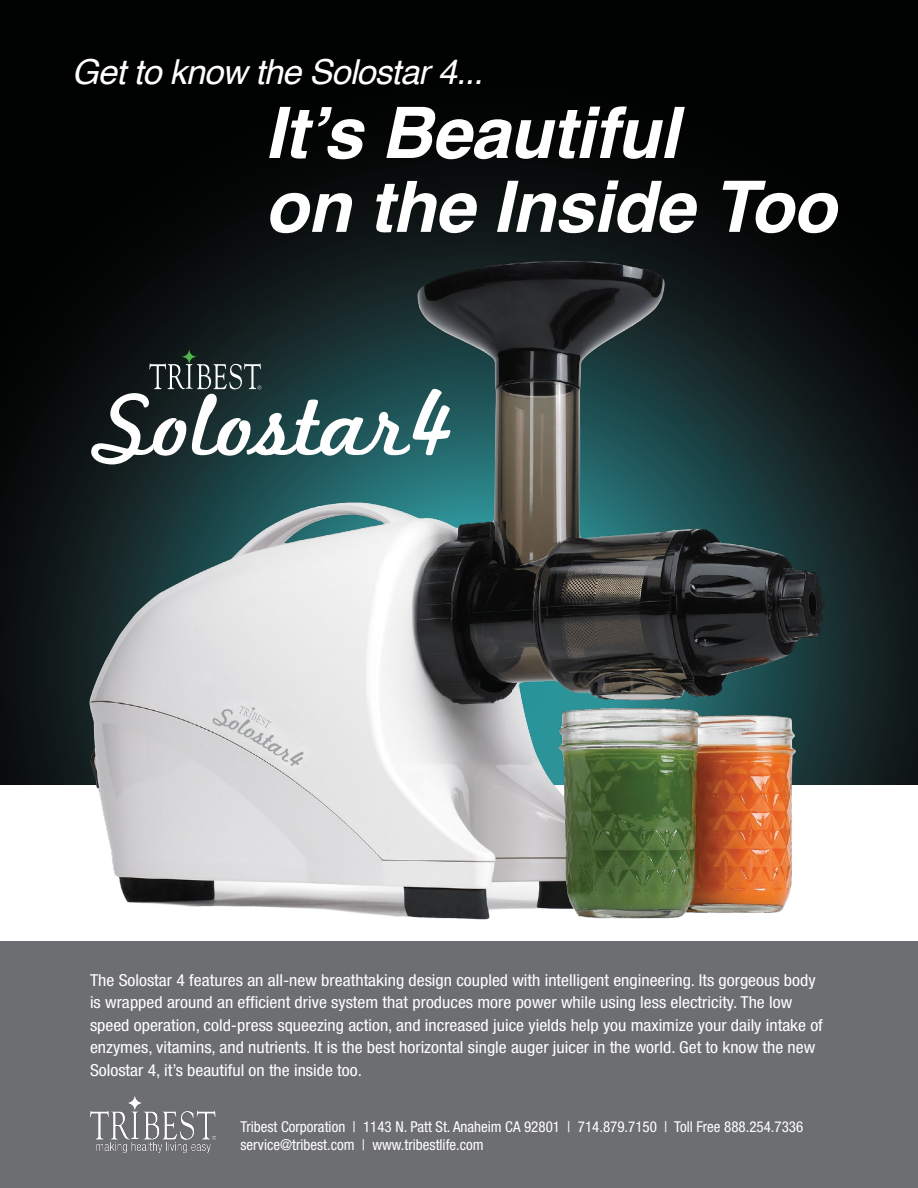
<style>
.page{position:relative;width:918px;height:1188px;background:#fff}
.page>*{position:absolute;margin:0;border:0;box-sizing:border-box;transform-origin:0 0}
.t1{font:italic 700 71.1px/73.8px "Helvetica";letter-spacing:-.01em;color:#fff}
.t2{font:italic 34.5px "Helvetica";letter-spacing:-.025em;color:#fff}
.t3{font:condensed 16.5px/22.5px "Helvetica Neue";color:#fff;scale:1.08 1}
.t4{font:condensed 15px/18px "Helvetica Neue";color:#fff}
</style>
<div class="page">
<div style="left:0;top:0;width:918px;height:784px;background:#000101"></div>
<svg style="left:0;top:169px;width:699px;height:615px"></svg>
<div style="left:0;top:942px;width:918px;height:246px;background:#6d6e71"></div>
<img style="left:91px;top:1095px;width:124px;height:57px">
<img style="left:14px;top:221px;width:904px;height:721px">
<svg style="left:180px;top:348px;width:18px;height:17px"></svg>
<svg style="left:91px;top:361px;width:359px;height:103px;background:#4b6465"></svg>
<h2 class="t2" style="left:72px;top:57px;width:413px">Get to know the Solostar 4...</h2>
<h1 class="t1" style="left:265px;top:102px;width:573px">It’s Beautiful<br>on the Inside Too</h1>
<p class="t3" style="left:90px;top:969px;width:680px">The Solostar 4 features an all-new breathtaking design coupled with intelligent engineering. Its gorgeous body is wrapped around an efficient drive system that produces more power while using less electricity. The low speed operation, cold-press squeezing action, and increased juice yields help you maximize your daily intake of enzymes, vitamins, and nutrients. It is the best horizontal single auger juicer in the world. Get to know the new Solostar 4, it’s beautiful on the inside too.</p>
<p class="t4" style="left:241px;top:1118px;width:564px">Tribest Corporation | 1143 N. Patt St. Anaheim CA 92801 | 714.879.7150 | Toll Free 888.254.7336 service@tribest.com | www.tribestlife.com</p>
</div>
